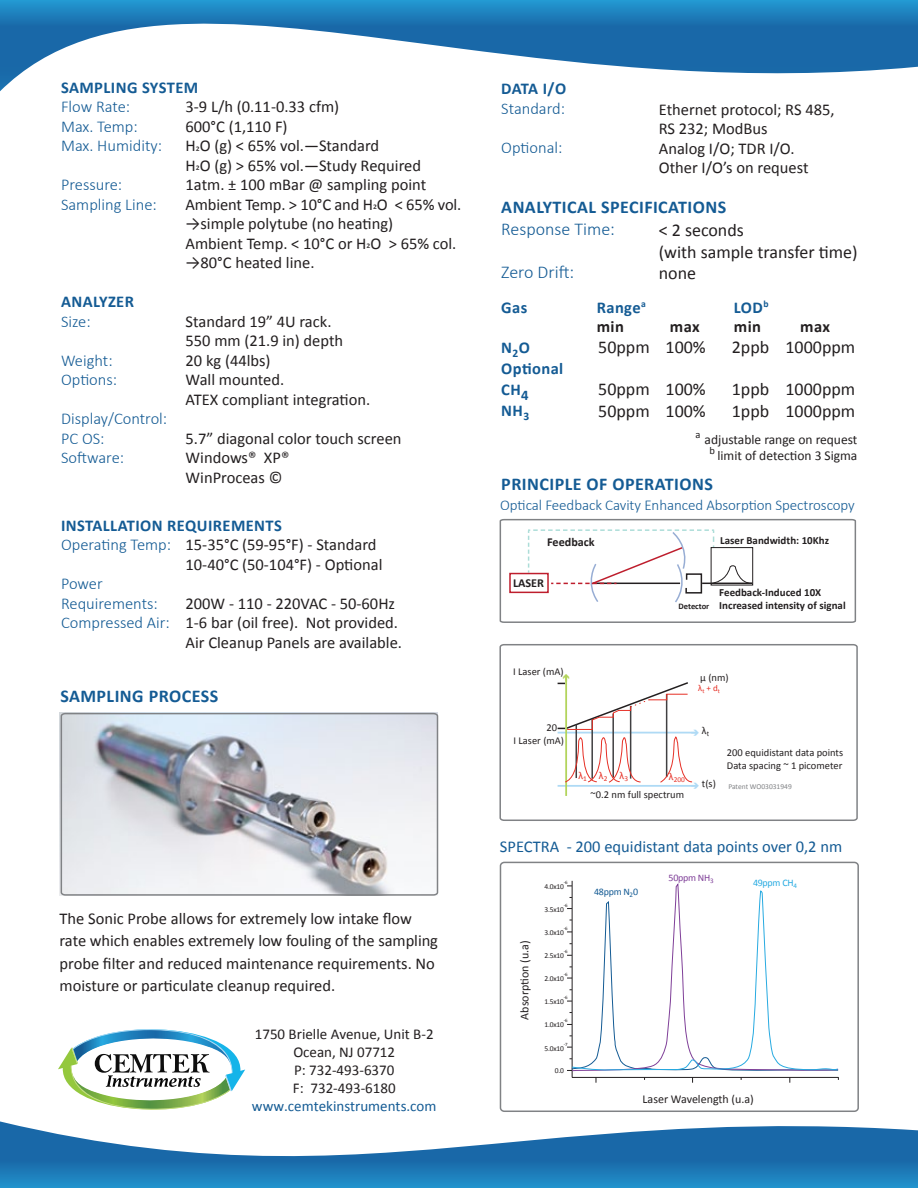
<style>
.page{position:relative;width:918px;height:1188px;background:#fff}
.page>*{position:absolute;margin:0;border:0;box-sizing:border-box;transform-origin:0 0}
.t1{font:18px/21.6px "Calibri";color:#231f20}
.t2{font:700 18px "Calibri";letter-spacing:.025em;color:#145b94}
.t3{font:300 18px "Calibri";color:#145b94}
.t4{font:16.5px/19.5px "Calibri";color:#231f20}
.t5{font:300 16.5px/19.5px "Calibri";color:#145b94}
.t6{font:700 16.5px/21px "Calibri";letter-spacing:.025em;color:#145b94}
.t7{font:16.5px "Calibri";color:#145b94}
.t8{font:700 16.5px "Calibri";letter-spacing:.025em;color:#231f20}
.t9{font:15px/18px "Calibri";color:#231f20;text-align:center}
.t10{font:300 15px "Calibri";letter-spacing:-.005em;color:#145b94}
.t11{font:15px "Calibri";color:#145b94}
.t12{font:13.5px/16.5px "Calibri";color:#231f20;text-align:right}
.t13{font:700 12.15px "Calibri";color:#231f20}
.t14{font:12px "Calibri";color:#231f20}
.t15{font:700 10.95px/13.2px "Calibri";color:#231f20}
.t16{font:10.5px/12.8px "Calibri";color:#231f20}
.t17{font:10.5px "Calibri";color:#e62f25}
.t18{font:10.05px "Calibri";letter-spacing:-.025em;color:#145b94}
.t19{font:10.05px "Calibri";letter-spacing:-.025em;color:#7f3f98}
.t20{font:10.05px "Calibri";letter-spacing:-.025em;color:#27aae1}
.t21{font:9px "Calibri";color:#e62f25}
.t22{font:700 8.55px "Calibri";color:#231f20}
.t23{font:7.5px "Calibri";letter-spacing:-.025em;color:#231f20}
.t24{font:7.5px "Calibri";color:#808285}
.t25{font:7.35px "Calibri";color:#e62f25}
.t26{font:4.95px "Calibri";color:#231f20}
</style>
<div class="page">
<svg style="left:0;top:1121px;width:918px;height:67px"></svg>
<svg style="left:58px;top:1029px;width:187px;height:94px"></svg>
<svg style="left:0;top:0;width:918px;height:91px"></svg>
<svg style="left:499px;top:644px;width:359px;height:177px"></svg>
<hr style="left:565px;top:676px;width:2px;height:120px;background:#b3d45c">
<svg style="left:499px;top:518px;width:358px;height:105px"></svg>
<svg style="left:60px;top:712px;width:379px;height:184px"></svg>
<div style="left:500px;top:862px;width:359px;height:250px;border:2px solid #808285;border-radius:4px"></div>
<hr style="left:572px;top:1077px;width:267px;height:1px;background:#231f20">
<hr style="left:572px;top:881px;width:1px;height:196px;background:#231f20">
<svg style="left:571px;top:861px;width:268px;height:210px"></svg>
<svg style="left:558px;top:674px;width:141px;height:115px"></svg>
<p class="t6" style="left:61px;top:77px;width:139px">SAMPLING SYSTEM</p>
<p class="t5" style="left:61px;top:96px;width:102px">Flow Rate:<br>Max. Temp:<br>Max. Humidity:</p>
<p class="t5" style="left:61px;top:174px;width:97px">Pressure:<br>Sampling Line:</p>
<p class="t4" style="left:186px;top:97px;width:277px">3-9 L/h (0.11-0.33 cfm)<br>600°C (1,110 F)<br>H<sub>²</sub>O (g) &lt; 65% vol.—Standard<br>H<sub>²</sub>O (g) &gt; 65% vol.—Study Required<br>1atm. ± 100 mBar @ sampling point<br>Ambient Temp. &gt; 10°C and H<sub>²</sub>O &lt; 65% vol.</p>
<p class="t4" style="left:186px;top:214px;width:272px">→simple polytube (no heating)<br>Ambient Temp. &lt; 10°C or H<sub>²</sub>O &gt; 65% col.</p>
<p class="t4" style="left:186px;top:253px;width:130px">→80°C heated line.</p>
<p class="t6" style="left:61px;top:291px;width:75px">ANALYZER</p>
<p class="t5" style="left:61px;top:311px;width:31px">Size:</p>
<p class="t5" style="left:61px;top:350px;width:58px">Weight:<br>Options:</p>
<p class="t5" style="left:61px;top:408px;width:108px">Display/Control:<br>PC OS:<br>Software:</p>
<p class="t4" style="left:186px;top:312px;width:186px">Standard 19” 4U rack.<br>550 mm (21.9 in) depth<br>20 kg (44lbs)<br>Wall mounted.<br>ATEX compliant integration.</p>
<p class="t4" style="left:186px;top:429px;width:218px">5.7” diagonal color touch screen<br>Windows® XP®<br>WinProceas ©</p>
<p class="t6" style="left:61px;top:515px;width:222px">INSTALLATION REQUIREMENTS</p>
<p class="t5" style="left:61px;top:534px;width:112px">Operating Temp:</p>
<p class="t5" style="left:61px;top:573px;width:110px">Power<br>Requirements:<br>Compressed Air:</p>
<p class="t4" style="left:186px;top:535px;width:198px">15-35°C (59-95°F) - Standard<br>10-40°C (50-104°F) - Optional</p>
<p class="t4" style="left:186px;top:594px;width:218px">200W - 110 - 220VAC - 50-60Hz<br>1-6 bar (oil free). Not provided.<br>Air Cleanup Panels are available.</p>
<p class="t2" style="left:60px;top:684px;width:159px">SAMPLING PROCESS</p>
<p class="t4" style="left:60px;top:907px;width:380px;line-height:22.5px">The Sonic Probe allows for extremely low intake flow rate which enables extremely low fouling of the sampling probe filter and reduced maintenance requirements. No moisture or particulate cleanup required.</p>
<p class="t9" style="left:255px;top:1025px;width:180px">1750 Brielle Avenue, Unit B-2<br>Ocean, NJ 07712<br>P: 732-493-6370<br>F: 732-493-6180</p>
<p class="t11" style="left:252px;top:1097px;width:186px">www.cemtekinstruments.com</p>
<p class="t6" style="left:501px;top:78px;width:66px">DATA I/O</p>
<p class="t5" style="left:501px;top:98px;width:65px">Standard:</p>
<p class="t5" style="left:501px;top:137px;width:63px">Optional:</p>
<p class="t4" style="left:659px;top:100px;width:177px">Ethernet protocol; RS 485,<br>RS 232; ModBus<br>Analog I/O; TDR I/O.<br>Other I/O’s on request</p>
<p class="t2" style="left:501px;top:196px;width:226px">ANALYTICAL SPECIFICATIONS</p>
<p class="t3" style="left:501px;top:218px;width:115px">Response Time:</p>
<p class="t3" style="left:501px;top:261px;width:74px">Zero Drift:</p>
<p class="t1" style="left:659px;top:219px;width:200px">&lt; 2 seconds<br>(with sample transfer time) none</p>
<p class="t6" style="left:501px;top:297px;width:28px">Gas</p>
<p class="t6" style="left:597px;top:297px;width:51px">Range<sup>a</sup></p>
<p class="t6" style="left:734px;top:297px;width:36px">LOD<sup>b</sup></p>
<p class="t8" style="left:597px;top:316px;width:29px">min</p>
<p class="t8" style="left:670px;top:316px;width:31px">max</p>
<p class="t8" style="left:734px;top:316px;width:29px">min</p>
<p class="t8" style="left:800px;top:316px;width:31px">max</p>
<p class="t6" style="left:501px;top:337px;width:64px">N<sub>2</sub>O<br>Optional<br>CH<sub>4<br></sub>NH<sub>3</sub></p>
<p class="t1" style="left:598px;top:336px;width:109px">50ppm 100%</p>
<p class="t1" style="left:732px;top:336px;width:125px">2ppb 1000ppm</p>
<p class="t1" style="left:598px;top:378px;width:109px">50ppm 100%</p>
<p class="t1" style="left:732px;top:378px;width:125px">1ppb 1000ppm</p>
<p class="t1" style="left:598px;top:400px;width:109px">50ppm 100%</p>
<p class="t1" style="left:732px;top:400px;width:125px">1ppb 1000ppm</p>
<p class="t12" style="left:696px;top:431px;width:163px"><sup>a</sup> adjustable range on request <sup>b</sup> limit of detection 3 Sigma</p>
<p class="t2" style="left:501px;top:473px;width:213px">PRINCIPLE OF OPERATIONS</p>
<p class="t10" style="left:500px;top:496px;width:356px">Optical Feedback Cavity Enhanced Absorption Spectroscopy</p>
<p class="t13" style="left:547px;top:534px;width:49px">Feedback</p>
<p class="t15" style="left:720px;top:533px;width:110px">Laser Bandwidth: 10Khz</p>
<p class="t13" style="left:513px;top:575px;width:33px">LASER</p>
<p class="t22" style="left:679px;top:601px;width:32px">Detector</p>
<p class="t15" style="left:719px;top:586px;width:128px">Feedback-Induced 10X<br>Increased intensity of signal</p>
<p class="t16" style="left:513px;top:665px;width:52px">I Laser (mA)</p>
<p class="t16" style="left:700px;top:671px;width:30px">μ (nm)</p>
<p class="t21" style="left:698px;top:683px;width:23px">λ<sub>t</sub> + d<sub>t</sub></p>
<p class="t16" style="left:514px;top:721px;width:52px;text-indent:33px">20<br>I Laser (mA)</p>
<p class="t16" style="left:702px;top:724px;width:9px">λ<sub>t</sub></p>
<p class="t17" style="left:578px;top:769px;width:51px">λ<sub>1</sub> λ<sub>2</sub> λ<sub>3</sub></p>
<p class="t25" style="left:669px;top:775px;width:18px"><sup>λ</sup>200</p>
<p class="t16" style="left:591px;top:789px;width:95px">~0.2 nm full spectrum</p>
<p class="t16" style="left:702px;top:777px;width:15px">t(s)</p>
<p class="t16" style="left:727px;top:746px;width:118px">200 equidistant data points<br>Data spacing ~ 1 picometer</p>
<p class="t24" style="left:728px;top:782px;width:65px">Patent WO03031949</p>
<p class="t7" style="left:500px;top:836px;width:344px">SPECTRA - 200 equidistant data points over 0,2 nm</p>
<p class="t14" style="left:517px;top:1020px;width:81px;rotate:-90deg">Absorption (u.a)</p>
<p class="t26" style="left:564px;top:879px;width:5px">-6</p>
<p class="t23" style="left:545px;top:882px;width:21px">4.0x10</p>
<p class="t26" style="left:564px;top:902px;width:5px">-6</p>
<p class="t23" style="left:545px;top:905px;width:21px">3.5x10</p>
<p class="t26" style="left:564px;top:925px;width:5px">-6</p>
<p class="t23" style="left:545px;top:928px;width:21px">3.0x10</p>
<p class="t26" style="left:564px;top:948px;width:5px">-6</p>
<p class="t23" style="left:545px;top:951px;width:21px">2.5x10</p>
<p class="t26" style="left:564px;top:971px;width:5px">-6</p>
<p class="t23" style="left:545px;top:974px;width:21px">2.0x10</p>
<p class="t26" style="left:564px;top:995px;width:5px">-6</p>
<p class="t23" style="left:545px;top:997px;width:21px">1.5x10</p>
<p class="t26" style="left:564px;top:1018px;width:5px">-6</p>
<p class="t23" style="left:545px;top:1020px;width:21px">1.0x10</p>
<p class="t26" style="left:564px;top:1041px;width:5px">-7</p>
<p class="t23" style="left:545px;top:1043px;width:21px">5.0x10</p>
<p class="t23" style="left:555px;top:1065px;width:11px">0.0</p>
<p class="t18" style="left:594px;top:886px;width:45px">48ppm N<sub>2</sub>0</p>
<p class="t19" style="left:669px;top:872px;width:47px">50ppm NH<sub>3</sub></p>
<p class="t20" style="left:753px;top:877px;width:45px">49ppm CH<sub>4</sub></p>
<p class="t14" style="left:643px;top:1091px;width:113px">Laser Wavelength (u.a)</p>
</div>
